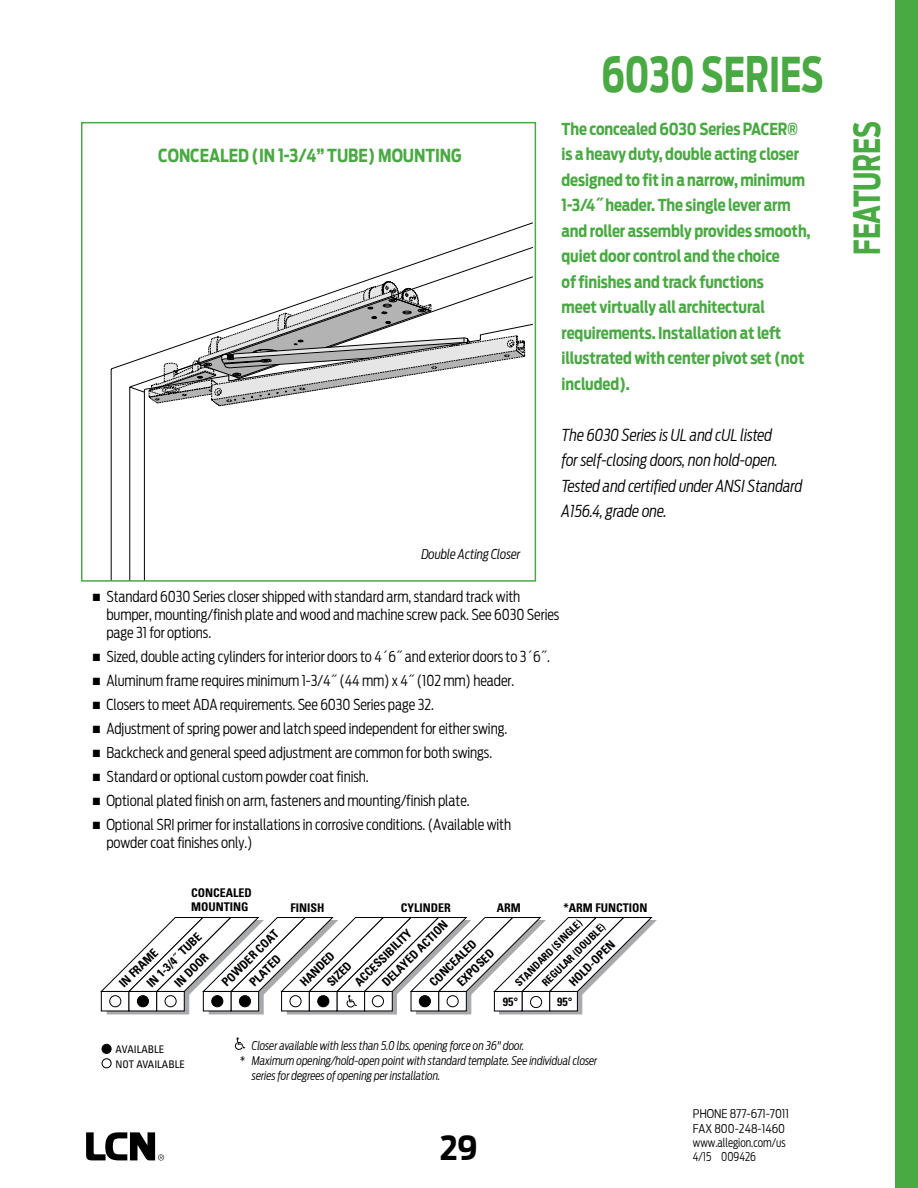
<style>
.page{position:relative;width:918px;height:1188px;background:#fff}
.page>*{position:absolute;margin:0;border:0;box-sizing:border-box;transform-origin:0 0}
.t1{font:700 48px "Antenna Cond";color:#49a942;scale:.8 1}
.t2{font:700 36px "Antenna Cond";letter-spacing:-.005em;color:#49a942;scale:.8 1}
.t3{font:700 33px "Antenna Cond";color:#000}
.t4{font:700 18px "Antenna Cond";letter-spacing:-.005em;color:#49a942;scale:.94 1}
.t5{font:700 16.5px/25.5px "Antenna Cond";letter-spacing:-.005em;color:#49a942;scale:.94 1}
.t6{font:italic 300 16.5px/25.5px "Antenna Cond";letter-spacing:-.005em;color:#000;scale:.94 1}
.t7{font:300 15px/18px "Antenna Cond";letter-spacing:-.005em;color:#000;scale:.94 1}
.t8{font:italic 300 13.5px "Antenna Cond";letter-spacing:-.005em;color:#000;scale:.94 1}
.t9{font:italic 300 12px "Antenna Cond";letter-spacing:-.005em;color:#000;scale:.94 1}
.t10{font:700 condensed 12px/19.5px "Univers";color:#000}
.t11{font:300 12px/14.4px "Antenna Cond";color:#000}
.t12{font:300 12px "Antenna Cond";color:#000;scale:.9 1}
.t13{font:700 condensed 10.5px/19px "Univers";color:#000}
.t14{font:condensed 10.5px/15px "Univers";color:#000}
</style>
<div class="page">
<div style="left:895px;top:0;width:23px;height:1188px;background:#49a942"></div>
<svg style="left:86px;top:1132px;width:78px;height:29px"></svg>
<svg style="left:110px;top:222px;width:423px;height:357px"></svg>
<svg style="left:129px;top:303px;width:397px;height:276px"></svg>
<svg style="left:148px;top:281px;width:377px;height:126px"></svg>
<div style="left:81px;top:122px;width:455px;height:460px;border:2px solid #49a942"></div>
<svg style="left:287px;top:1008px;width:110px;height:6px"></svg>
<svg style="left:499px;top:1008px;width:83px;height:6px"></svg>
<svg style="left:107px;top:1008px;width:82px;height:6px"></svg>
<svg style="left:209px;top:1008px;width:54px;height:6px"></svg>
<div style="left:101px;top:991px;width:28px;height:20px;background:#fff"></div>
<div style="left:156px;top:991px;width:29px;height:20px;background:#fff"></div>
<div style="left:231px;top:991px;width:28px;height:20px;background:#fff"></div>
<div style="left:129px;top:991px;width:28px;height:20px;background:#fff"></div>
<div style="left:203px;top:991px;width:28px;height:20px;background:#fff"></div>
<svg style="left:416px;top:1008px;width:55px;height:6px"></svg>
<div style="left:438px;top:991px;width:29px;height:20px;background:#fff"></div>
<div style="left:411px;top:991px;width:28px;height:20px;background:#fff"></div>
<div style="left:337px;top:991px;width:28px;height:20px;background:#fff"></div>
<div style="left:364px;top:991px;width:29px;height:20px;background:#fff"></div>
<div style="left:309px;top:991px;width:28px;height:20px;background:#fff"></div>
<div style="left:522px;top:991px;width:28px;height:20px;background:#fff"></div>
<div style="left:550px;top:991px;width:28px;height:20px;background:#fff"></div>
<div style="left:494px;top:991px;width:28px;height:20px;background:#fff"></div>
<div style="left:281px;top:991px;width:28px;height:20px;background:#fff"></div>
<svg style="left:101px;top:917px;width:556px;height:91px"></svg>
<div style="left:346px;top:548px;width:174px;height:23px;background:#fff"></div>
<svg style="left:235px;top:1037px;width:10px;height:13px"></svg>
<div style="left:102px;top:1044px;width:9px;height:9px;background:#000;border-radius:50%"></div>
<div style="left:102px;top:1044px;width:10px;height:10px;border:1px solid #000;border-radius:50%"></div>
<div style="left:102px;top:1058px;width:10px;height:10px;border:1px solid #000;border-radius:50%"></div>
<p class="t4" style="left:158px;top:145px;width:324px">CONCEALED (IN 1-3/4” TUBE) MOUNTING</p>
<p class="t8" style="left:421px;top:546px;width:107px">Double Acting Closer</p>
<p class="t1" style="left:601px;top:46px;width:279px">6030 SERIES</p>
<p class="t5" style="left:562px;top:116px;width:266px">The concealed 6030 Series PACER® is a heavy duty, double acting closer designed to fit in a narrow, minimum 1-3/4˝ header. The single lever arm and roller assembly provides smooth, quiet door control and the choice<br>of finishes and track functions<br>meet virtually all architectural requirements. Installation at left illustrated with center pivot set (not included).</p>
<p class="t6" style="left:562px;top:422px;width:258px">The 6030 Series is UL and cUL listed<br>for self-closing doors, non hold-open.<br>Tested and certified under ANSI Standard A156.4, grade one.</p>
<p class="t7" style="left:106px;top:588px;width:483px;text-indent:-14px">■ Standard 6030 Series closer shipped with standard arm, standard track with bumper, mounting/finish plate and wood and machine screw pack. See 6030 Series page 31 for options.</p>
<p class="t7" style="left:93px;top:648px;width:488px">■ Sized, double acting cylinders for interior doors to 4´6˝ and exterior doors to 3´6˝.</p>
<p class="t7" style="left:93px;top:672px;width:450px">■ Aluminum frame requires minimum 1-3/4˝ (44 mm) x 4˝ (102 mm) header.</p>
<p class="t7" style="left:93px;top:696px;width:364px">■ Closers to meet ADA requirements. See 6030 Series page 32.</p>
<p class="t7" style="left:93px;top:720px;width:442px">■ Adjustment of spring power and latch speed independent for either swing.</p>
<p class="t7" style="left:93px;top:744px;width:426px">■ Backcheck and general speed adjustment are common for both swings.</p>
<p class="t7" style="left:93px;top:768px;width:295px">■ Standard or optional custom powder coat finish.</p>
<p class="t7" style="left:93px;top:792px;width:402px">■ Optional plated finish on arm, fasteners and mounting/finish plate.</p>
<p class="t7" style="left:106px;top:816px;width:432px;text-indent:-14px">■ Optional SRI primer for installations in corrosive conditions. (Available with powder coat finishes only.)</p>
<p class="t10" style="left:191px;top:885px;width:62px;line-height:14.4px">CONCEALED<br>MOUNTING</p>
<p class="t10" style="left:142px;top:978px;width:73px;rotate:-45deg">IN 1-3/4˝ TUBE</p>
<p class="t10" style="left:114px;top:978px;width:51px;rotate:-45deg">IN FRAME</p>
<p class="t10" style="left:169px;top:978px;width:44px;rotate:-45deg">IN DOOR</p>
<p class="t10" style="left:217px;top:977px;width:76px;text-align:center;rotate:-45deg">POWDER COAT<br>PLATED</p>
<p class="t10" style="left:291px;top:897px;width:36px">FINISH</p>
<p class="t10" style="left:401px;top:897px;width:52px">CYLINDER</p>
<p class="t10" style="left:563px;top:897px;width:85px">*ARM FUNCTION</p>
<p class="t10" style="left:497px;top:897px;width:25px">ARM</p>
<p class="t10" style="left:377px;top:977px;width:89px;rotate:-45deg">DELAYED ACTION</p>
<p class="t13" style="left:524px;top:964px;width:86px;text-indent:-19px;rotate:-45deg">STANDARD (SINGLE)<br>REGULAR (DOUBLE)</p>
<p class="t10" style="left:557px;top:992px;width:17px">95°</p>
<p class="t10" style="left:350px;top:977px;width:77px;rotate:-45deg">ACCESSIBILITY</p>
<p class="t10" style="left:438px;top:963px;width:48px;text-indent:-20px;rotate:-45deg">CONCEALED<br>EXPOSED</p>
<p class="t10" style="left:564px;top:977px;width:61px;rotate:-45deg">HOLD-OPEN</p>
<p class="t10" style="left:309px;top:964px;width:31px;line-height:19px;text-indent:-19px;rotate:-45deg">HANDED<br>SIZED</p>
<p class="t10" style="left:503px;top:992px;width:17px">95°</p>
<p class="t14" style="left:115px;top:1041px;width:71px">AVAILABLE<br>NOT AVAILABLE</p>
<p class="t13" style="left:126px;top:1042px;width:71px;line-height:15px">AVAILABLE<br>NOT AVAILABLE</p>
<p class="t9" style="left:252px;top:1038px;width:292px">Closer available with less than 5.0 lbs. opening force on 36" door.</p>
<p class="t9" style="left:240px;top:1053px;width:382px">* Maximum opening/hold-open point with standard template. See individual closer</p>
<p class="t9" style="left:252px;top:1068px;width:202px">series for degrees of opening per installation.</p>
<p class="t3" style="left:440px;top:1129px;width:39px">29</p>
<p class="t11" style="left:693px;top:1107px;width:98px">PHONE 877-671-7011<br>FAX 800-248-1460 www.allegion.com/us</p>
<p class="t12" style="left:693px;top:1150px;width:72px">4/15 009426</p>
<p class="t2" style="left:846px;top:255px;width:168px;rotate:-90deg">FEATURES</p>
</div>
